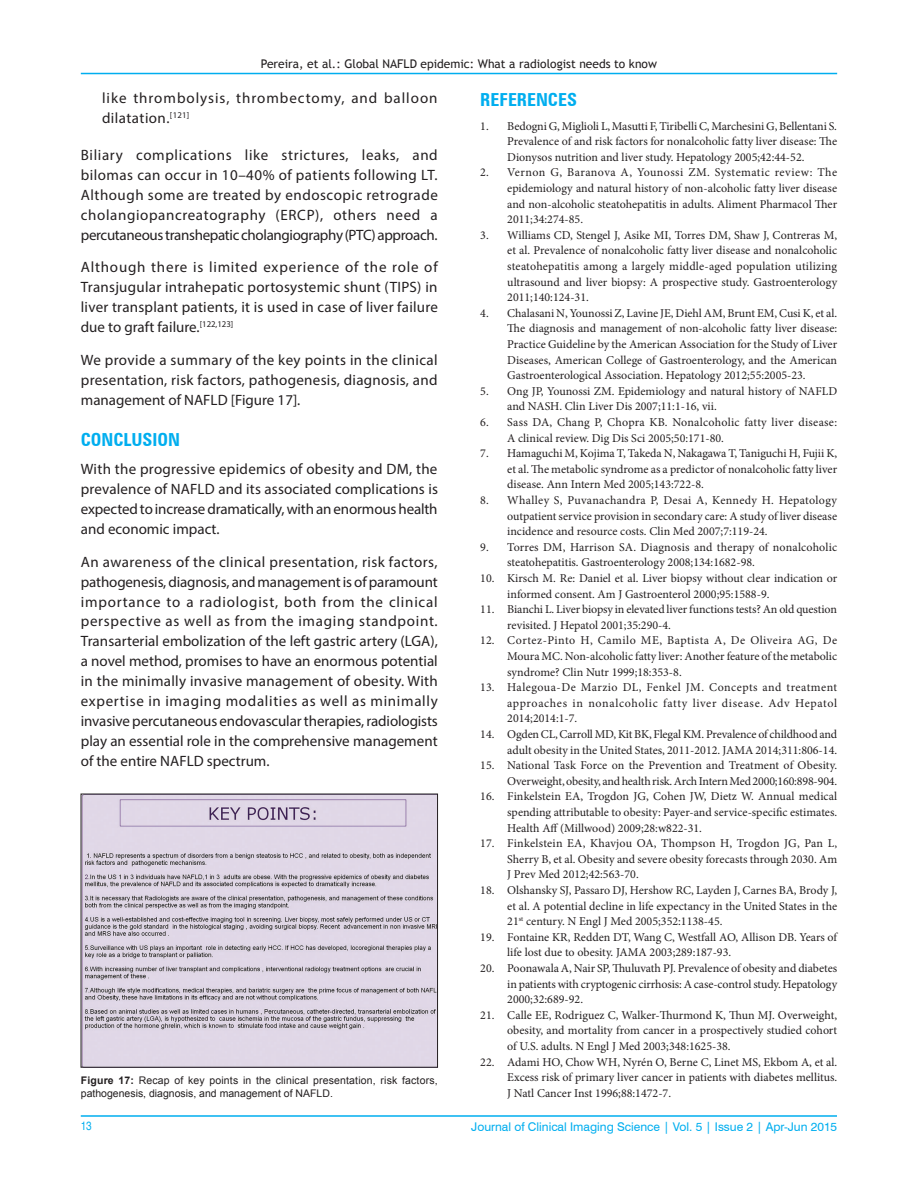
<style>
.page{position:relative;width:918px;height:1188px;background:#fff}
.page>*{position:absolute;margin:0;border:0;box-sizing:border-box;transform-origin:0 0}
.t1{font:700 condensed 18px "Zurich BT";color:#00aeef}
.TX{font:15px/20px "Myriad Pro";color:#231f20;text-align:justify}
.LL{font:15px/20px "Myriad Pro";letter-spacing:.065em;color:#231f20}
.REF{font:12px/15.6px "Minion Pro";color:#231f20;text-align:justify}
.t2{font:12px "Trebuchet MS";color:#231f20}
.t3{font:12px "Swiss 721 BT";color:#00aeef}
.t4{font:condensed 12px "Helvetica";color:#00aeef}
.FGC{font:10.5px/12.8px "Arial";letter-spacing:.015em;color:#231f20}
.s1{font-weight:700}
</style>
<div class="page">
<hr style="left:81px;top:73px;width:756px;height:1px;background:#00aeef">
<hr style="left:81px;top:1116px;width:756px;height:1px;background:#00aeef">
<img style="left:83px;top:796px;width:353px;height:269px">
<p class="t2" style="left:261px;top:56px;width:398px">Pereira, et al.: Global NAFLD epidemic: What a radiologist needs to know</p>
<p class="LL" style="left:102px;top:88px;width:337px">like thrombolysis, thrombectomy, and balloon dilatation.<sup>[121]</sup></p>
<p class="TX" style="left:81px;top:145px;width:359px">Biliary complications like strictures, leaks, and bilomas can occur in 10–40% of patients following LT.<br>Although some are treated by endoscopic retrograde cholangiopancreatography (ERCP), others need a percutaneous transhepatic cholangiography (PTC) approach.</p>
<p class="TX" style="left:81px;top:257px;width:359px">Although there is limited experience of the role of Transjugular intrahepatic portosystemic shunt (TIPS) in liver transplant patients, it is used in case of liver failure due to graft failure.<sup>[122,123]</sup></p>
<p class="TX" style="left:81px;top:350px;width:358px">We provide a summary of the key points in the clinical presentation, risk factors, pathogenesis, diagnosis, and management of NAFLD [Figure 17].</p>
<h1 class="t1" style="left:81px;top:429px;width:101px">CONCLUSION</h1>
<p class="TX" style="left:81px;top:459px;width:359px">With the progressive epidemics of obesity and DM, the prevalence of NAFLD and its associated complications is expected to increase dramatically, with an enormous health and economic impact.</p>
<p class="TX" style="left:81px;top:551px;width:359px">An awareness of the clinical presentation, risk factors, pathogenesis, diagnosis, and management is of paramount importance to a radiologist, both from the clinical perspective as well as from the imaging standpoint.<br>Transarterial embolization of the left gastric artery (LGA), a novel method, promises to have an enormous potential in the minimally invasive management of obesity. With expertise in imaging modalities as well as minimally invasive percutaneous endovascular therapies, radiologists play an essential role in the comprehensive management of the entire NAFLD spectrum.</p>
<p class="FGC" style="left:81px;top:1074px;width:358px"><span class="s1">Figure 17:</span> Recap of key points in the clinical presentation, risk factors, pathogenesis, diagnosis, and management of NAFLD.</p>
<h1 class="t1" style="left:480px;top:88px;width:98px">REFERENCES</h1>
<p class="REF" style="left:507px;top:118px;width:331px;text-indent:-27px">1. Bedogni G, Miglioli L, Masutti F, Tiribelli C, Marchesini G, Bellentani S.<br>Prevalence of and risk factors for nonalcoholic fatty liver disease: The Dionysos nutrition and liver study. Hepatology 2005;42:44‑52.</p>
<p class="REF" style="left:507px;top:165px;width:331px;text-indent:-27px">2. Vernon G, Baranova A, Younossi ZM. Systematic review: The epidemiology and natural history of non‑alcoholic fatty liver disease and non‑alcoholic steatohepatitis in adults. Aliment Pharmacol Ther 2011;34:274‑85.</p>
<p class="REF" style="left:507px;top:227px;width:331px;text-indent:-27px">3. Williams CD, Stengel J, Asike MI, Torres DM, Shaw J, Contreras M, et al. Prevalence of nonalcoholic fatty liver disease and nonalcoholic steatohepatitis among a largely middle‑aged population utilizing ultrasound and liver biopsy: A prospective study. Gastroenterology 2011;140:124‑31.</p>
<p class="REF" style="left:507px;top:305px;width:331px;text-indent:-27px">4. Chalasani N, Younossi Z, Lavine JE, Diehl AM, Brunt EM, Cusi K, et al.<br>The diagnosis and management of non‑alcoholic fatty liver disease:<br>Practice Guideline by the American Association for the Study of Liver Diseases, American College of Gastroenterology, and the American Gastroenterological Association. Hepatology 2012;55:2005‑23.</p>
<p class="REF" style="left:507px;top:383px;width:331px;text-indent:-27px">5. Ong JP, Younossi ZM. Epidemiology and natural history of NAFLD and NASH. Clin Liver Dis 2007;11:1‑16, vii.</p>
<p class="REF" style="left:507px;top:414px;width:331px;text-indent:-27px">6. Sass DA, Chang P, Chopra KB. Nonalcoholic fatty liver disease:<br>A clinical review. Dig Dis Sci 2005;50:171‑80.</p>
<p class="REF" style="left:507px;top:446px;width:331px;text-indent:-27px">7. Hamaguchi M, Kojima T, Takeda N, Nakagawa T, Taniguchi H, Fujii K, et al. The metabolic syndrome as a predictor of nonalcoholic fatty liver disease. Ann Intern Med 2005;143:722‑8.</p>
<p class="REF" style="left:507px;top:492px;width:331px;text-indent:-27px">8. Whalley S, Puvanachandra P, Desai A, Kennedy H. Hepatology outpatient service provision in secondary care: A study of liver disease incidence and resource costs. Clin Med 2007;7:119‑24.</p>
<p class="REF" style="left:507px;top:539px;width:331px;text-indent:-27px">9. Torres DM, Harrison SA. Diagnosis and therapy of nonalcoholic steatohepatitis. Gastroenterology 2008;134:1682‑98.</p>
<p class="REF" style="left:507px;top:570px;width:331px;text-indent:-27px">10. Kirsch M. Re: Daniel et al. Liver biopsy without clear indication or informed consent. Am J Gastroenterol 2000;95:1588‑9.</p>
<p class="REF" style="left:507px;top:602px;width:331px;text-indent:-27px">11. Bianchi L. Liver biopsy in elevated liver functions tests? An old question revisited. J Hepatol 2001;35:290‑4.</p>
<p class="REF" style="left:507px;top:633px;width:331px;text-indent:-27px">12. Cortez‑Pinto H, Camilo ME, Baptista A, De Oliveira AG, De Moura MC. Non‑alcoholic fatty liver: Another feature of the metabolic syndrome? Clin Nutr 1999;18:353‑8.</p>
<p class="REF" style="left:507px;top:680px;width:331px;text-indent:-27px">13. Halegoua‑De Marzio DL, Fenkel JM. Concepts and treatment approaches in nonalcoholic fatty liver disease. Adv Hepatol 2014;2014:1‑7.</p>
<p class="REF" style="left:480px;top:726px;width:358px;text-align:right">14. Ogden CL, Carroll MD, Kit BK, Flegal KM. Prevalence of childhood and adult obesity in the United States, 2011‑2012. JAMA 2014;311:806‑14.</p>
<p class="REF" style="left:480px;top:758px;width:359px;text-align:right">15. National Task Force on the Prevention and Treatment of Obesity.<br>Overweight, obesity, and health risk. Arch Intern Med 2000;160:898‑904.</p>
<p class="REF" style="left:507px;top:789px;width:332px;text-indent:-27px">16. Finkelstein EA, Trogdon JG, Cohen JW, Dietz W. Annual medical spending attributable to obesity: Payer‑and service‑specific estimates.<br>Health Aff (Millwood) 2009;28:w822‑31.</p>
<p class="REF" style="left:507px;top:836px;width:331px;text-indent:-27px">17. Finkelstein EA, Khavjou OA, Thompson H, Trogdon JG, Pan L, Sherry B, et al. Obesity and severe obesity forecasts through 2030. Am J Prev Med 2012;42:563‑70.</p>
<p class="REF" style="left:507px;top:882px;width:331px;text-indent:-27px">18. Olshansky SJ, Passaro DJ, Hershow RC, Layden J, Carnes BA, Brody J, et al. A potential decline in life expectancy in the United States in the 21<sup>st</sup> century. N Engl J Med 2005;352:1138‑45.</p>
<p class="REF" style="left:507px;top:929px;width:331px;text-indent:-27px">19. Fontaine KR, Redden DT, Wang C, Westfall AO, Allison DB. Years of life lost due to obesity. JAMA 2003;289:187‑93.</p>
<p class="REF" style="left:507px;top:960px;width:332px;text-indent:-27px">20. Poonawala A, Nair SP, Thuluvath PJ. Prevalence of obesity and diabetes in patients with cryptogenic cirrhosis: A case‐control study. Hepatology 2000;32:689‑92.</p>
<p class="REF" style="left:507px;top:1007px;width:331px;text-indent:-27px">21. Calle EE, Rodriguez C, Walker‑Thurmond K, Thun MJ. Overweight, obesity, and mortality from cancer in a prospectively studied cohort of U.S. adults. N Engl J Med 2003;348:1625‑38.</p>
<p class="REF" style="left:507px;top:1054px;width:331px;text-indent:-27px">22. Adami HO, Chow WH, Nyrén O, Berne C, Linet MS, Ekbom A, et al.<br>Excess risk of primary liver cancer in patients with diabetes mellitus.<br>J Natl Cancer Inst 1996;88:1472‑7.</p>
<p class="t4" style="left:81px;top:1119px;width:12px">13</p>
<p class="t3" style="left:471px;top:1119px;width:367px">Journal of Clinical Imaging Science | Vol. 5 | Issue 2 | Apr-Jun 2015</p>
</div>
